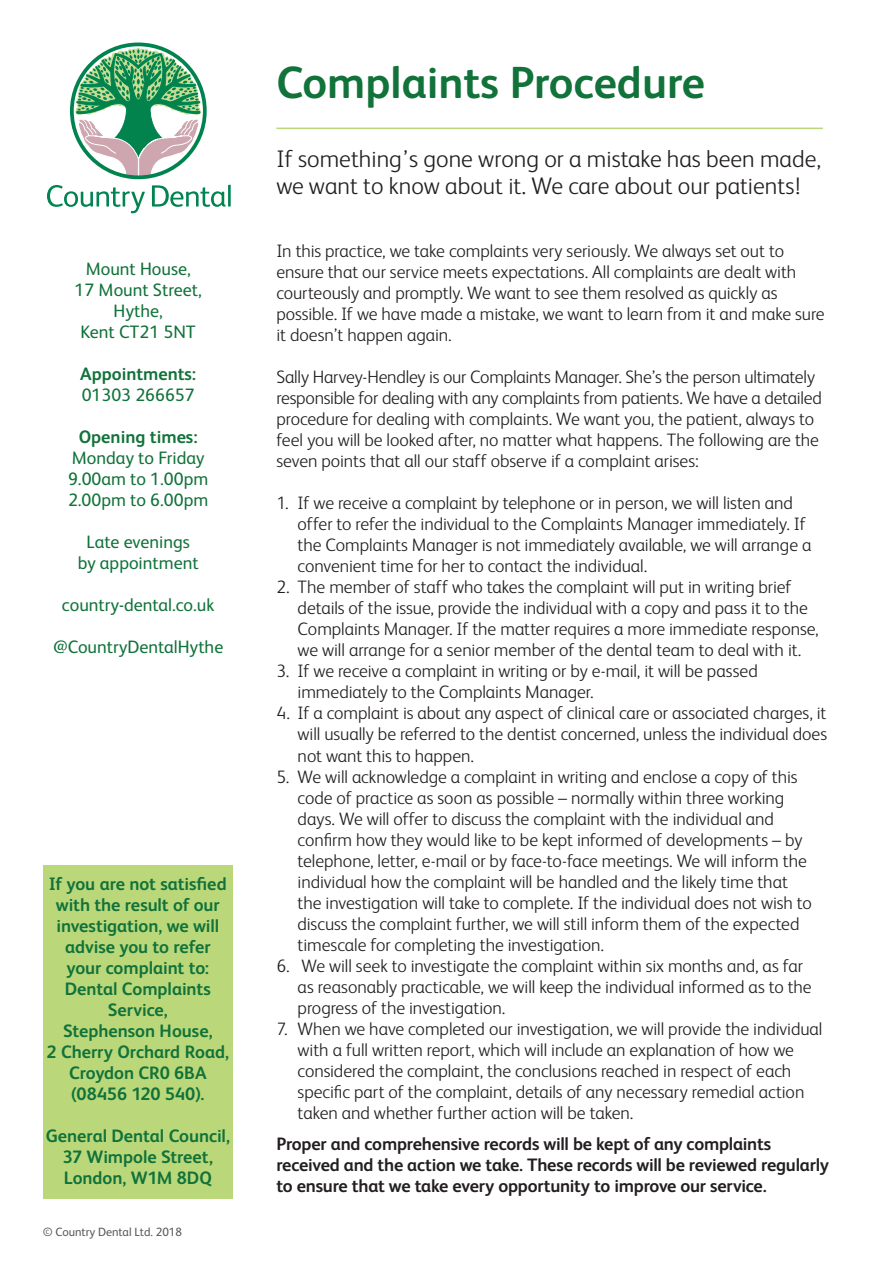
<style>
.page{position:relative;width:893px;height:1263px;background:#fff}
.page>*{position:absolute;margin:0;border:0;box-sizing:border-box;transform-origin:0 0}
.t1{font:700 45px "FS Albert";color:#11723a}
.t2{font:300 24px/27px "FS Albert";color:#231f20}
.t3{font:300 18px/21px "FS Albert";letter-spacing:-.005em;color:#231f20}
.t4{font:700 18px/21px "FS Albert";letter-spacing:-.005em;color:#11723a;text-align:center}
.t5{font:700 18px/21px "FS Albert";letter-spacing:-.015em;color:#231f20}
.t6{font:18px/21px "FS Albert";color:#11723a;text-align:center}
.t7{font:12px "FS Albert";color:#57585a}
</style>
<div class="page">
<svg style="left:47px;top:185px;width:98px;height:28px"></svg>
<svg style="left:152px;top:185px;width:79px;height:22px"></svg>
<svg style="left:74px;top:46px;width:129px;height:133px"></svg>
<hr style="left:276px;top:128px;width:547px;height:1px;background:#bad87a">
<div style="left:43px;top:865px;width:190px;height:334px;background:#bad87a"></div>
<p class="t6" style="left:75px;top:258px;width:129px">Mount House,<br>17 Mount Street,<br>Hythe,<br>Kent CT21 5NT</p>
<p class="t4" style="left:80px;top:363px;width:118px">Appointments:</p>
<p class="t6" style="left:82px;top:384px;width:115px">01303 266657</p>
<p class="t4" style="left:79px;top:426px;width:120px">Opening times:</p>
<p class="t6" style="left:68px;top:447px;width:142px;text-align:left">Monday to Friday<br>9.00am to 1.00pm<br>2.00pm to 6.00pm</p>
<p class="t6" style="left:78px;top:531px;width:122px">Late evenings by appointment</p>
<p class="t6" style="left:62px;top:594px;width:154px">country-dental.co.uk</p>
<p class="t6" style="left:53px;top:636px;width:172px">@CountryDentalHythe</p>
<p class="t4" style="left:47px;top:872px;width:184px">If you are not satisfied with the result of our investigation, we will advise you to refer your complaint to:<br>Dental Complaints<br>Service,<br>Stephenson House,<br>2 Cherry Orchard Road,<br>Croydon CR0 6BA (08456 120 540).</p>
<p class="t4" style="left:46px;top:1124px;width:186px">General Dental Council,<br>37 Wimpole Street,<br>London, W1M 8DQ</p>
<p class="t7" style="left:43px;top:1224px;width:141px">© Country Dental Ltd. 2018</p>
<h1 class="t1" style="left:276px;top:52px;width:430px">Complaints Procedure</h1>
<h2 class="t2" style="left:276px;top:144px;width:546px">If something’s gone wrong or a mistake has been made, we want to know about it. We care about our patients!</h2>
<p class="t3" style="left:276px;top:240px;width:550px">In this practice, we take complaints very seriously. We always set out to ensure that our service meets expectations. All complaints are dealt with courteously and promptly. We want to see them resolved as quickly as possible. If we have made a mistake, we want to learn from it and make sure it doesn’t happen again.</p>
<p class="t3" style="left:276px;top:366px;width:547px">Sally Harvey-Hendley is our Complaints Manager. She’s the person ultimately responsible for dealing with any complaints from patients. We have a detailed procedure for dealing with complaints. We want you, the patient, always to feel you will be looked after, no matter what happens. The following are the seven points that all our staff observe if a complaint arises:</p>
<p class="t3" style="left:298px;top:492px;width:515px;text-indent:-21px">1. If we receive a complaint by telephone or in person, we will listen and offer to refer the individual to the Complaints Manager immediately. If the Complaints Manager is not immediately available, we will arrange a convenient time for her to contact the individual.</p>
<p class="t3" style="left:298px;top:576px;width:523px;text-indent:-21px">2. The member of staff who takes the complaint will put in writing brief details of the issue, provide the individual with a copy and pass it to the Complaints Manager. If the matter requires a more immediate response, we will arrange for a senior member of the dental team to deal with it.</p>
<p class="t3" style="left:298px;top:660px;width:462px;text-indent:-21px">3. If we receive a complaint in writing or by e-mail, it will be passed immediately to the Complaints Manager.</p>
<p class="t3" style="left:298px;top:702px;width:531px;text-align:justify;text-indent:-21px">4. If a complaint is about any aspect of clinical care or associated charges, it will usually be referred to the dentist concerned, unless the individual does not want this to happen.</p>
<p class="t3" style="left:298px;top:765px;width:516px;text-indent:-21px">5. We will acknowledge a complaint in writing and enclose a copy of this code of practice as soon as possible – normally within three working days. We will offer to discuss the complaint with the individual and confirm how they would like to be kept informed of developments – by telephone, letter, e-mail or by face-to-face meetings. We will inform the individual how the complaint will be handled and the likely time that the investigation will take to complete. If the individual does not wish to discuss the complaint further, we will still inform them of the expected timescale for completing the investigation.</p>
<p class="t3" style="left:298px;top:954px;width:516px;text-indent:-21px">6. We will seek to investigate the complaint within six months and, as far as reasonably practicable, we will keep the individual informed as to the progress of the investigation.</p>
<p class="t3" style="left:298px;top:1017px;width:526px;text-indent:-21px">7. When we have completed our investigation, we will provide the individual with a full written report, which will include an explanation of how we considered the complaint, the conclusions reached in respect of each specific part of the complaint, details of any necessary remedial action taken and whether further action will be taken.</p>
<p class="t5" style="left:276px;top:1133px;width:554px">Proper and comprehensive records will be kept of any complaints received and the action we take. These records will be reviewed regularly to ensure that we take every opportunity to improve our service.</p>
</div>
